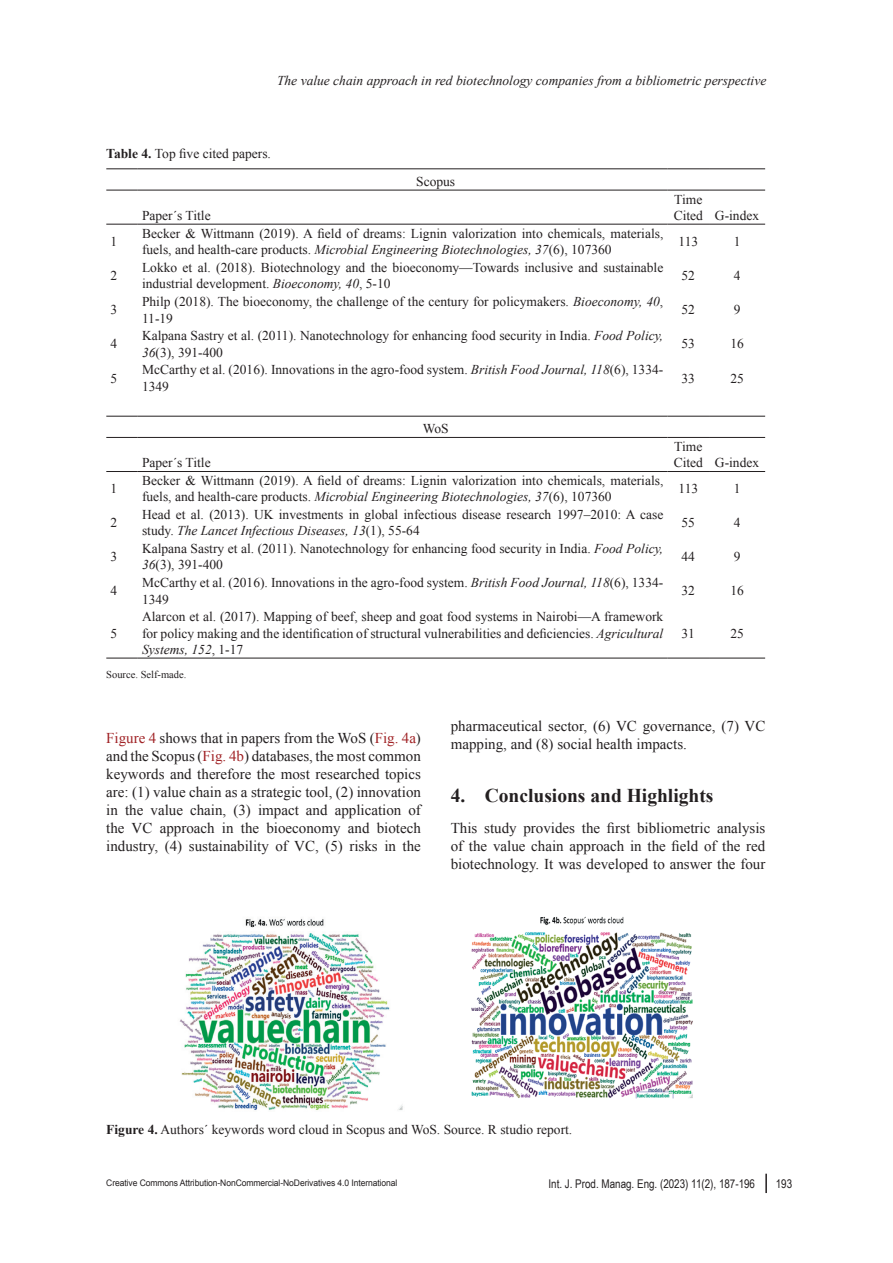
<style>
.page{position:relative;width:893px;height:1263px;background:#fff}
.page>*{position:absolute;margin:0;border:0;box-sizing:border-box;transform-origin:0 0}
.t1{font:700 19.5px "Times New Roman";color:#231f20}
.IJPME_TEXTO{font:15px/18px "Times New Roman";color:#231f20;text-align:justify}
.IJPME_TEXTO_TABLAS{font:13.5px/16.2px "Times New Roman";color:#231f20}
.t2{font:italic 13.5px "Times New Roman";color:#231f20}
.IJPME_TITULO_TABLA{font:13.5px "Times New Roman";color:#231f20}
.t3{font:12px "Arial Narrow";color:#231f20}
.IJPME_PIE_DE_TABLA{font:10.5px "Times New Roman";color:#231f20}
.t4{font:9px "Arial";letter-spacing:-.01em;color:#231f20;scale:.95 1}
.s1{font-weight:700}
.s2{font-style:italic}
.s3{color:#a02225}
</style>
<div class="page">
<hr style="left:106px;top:224px;width:32px;height:1px;background:#231f20">
<hr style="left:138px;top:224px;width:530px;height:1px;background:#231f20">
<hr style="left:668px;top:224px;width:41px;height:1px;background:#231f20">
<hr style="left:709px;top:224px;width:56px;height:1px;background:#231f20">
<hr style="left:106px;top:471px;width:32px;height:1px;background:#231f20">
<hr style="left:138px;top:471px;width:530px;height:1px;background:#231f20">
<hr style="left:668px;top:471px;width:41px;height:1px;background:#231f20">
<hr style="left:709px;top:471px;width:56px;height:1px;background:#231f20">
<hr style="left:106px;top:168px;width:32px;height:1px;background:#231f20">
<hr style="left:138px;top:168px;width:530px;height:1px;background:#231f20">
<hr style="left:668px;top:168px;width:41px;height:1px;background:#231f20">
<hr style="left:709px;top:168px;width:56px;height:1px;background:#231f20">
<hr style="left:106px;top:190px;width:32px;height:1px;background:#231f20">
<hr style="left:138px;top:190px;width:530px;height:1px;background:#231f20">
<hr style="left:668px;top:190px;width:41px;height:1px;background:#231f20">
<hr style="left:709px;top:190px;width:56px;height:1px;background:#231f20">
<hr style="left:106px;top:416px;width:32px;height:1px;background:#231f20">
<hr style="left:138px;top:416px;width:530px;height:1px;background:#231f20">
<hr style="left:668px;top:416px;width:41px;height:1px;background:#231f20">
<hr style="left:709px;top:416px;width:56px;height:1px;background:#231f20">
<hr style="left:106px;top:437px;width:32px;height:1px;background:#231f20">
<hr style="left:138px;top:437px;width:530px;height:1px;background:#231f20">
<hr style="left:668px;top:437px;width:41px;height:1px;background:#231f20">
<hr style="left:709px;top:437px;width:56px;height:1px;background:#231f20">
<hr style="left:106px;top:658px;width:32px;height:1px;background:#231f20">
<hr style="left:138px;top:658px;width:530px;height:1px;background:#231f20">
<hr style="left:668px;top:658px;width:41px;height:1px;background:#231f20">
<hr style="left:709px;top:658px;width:56px;height:1px;background:#231f20">
<img style="left:179px;top:919px;width:224px;height:191px">
<img style="left:471px;top:916px;width:222px;height:183px">
<svg style="left:765px;top:1174px;width:2px;height:19px"></svg>
<p class="t2" style="left:277px;top:71px;width:491px">The value chain approach in red biotechnology companies from a bibliometric perspective</p>
<p class="IJPME_TITULO_TABLA" style="left:106px;top:145px;width:166px"><span class="s1">Table 4.</span> Top five cited papers.</p>
<p class="IJPME_TEXTO_TABLAS" style="left:142px;top:207px;width:70px">Paper´s Title</p>
<p class="IJPME_TEXTO_TABLAS" style="left:416px;top:173px;width:41px">Scopus</p>
<p class="IJPME_TEXTO_TABLAS" style="left:674px;top:191px;width:31px">Time<br>Cited</p>
<p class="IJPME_TEXTO_TABLAS" style="left:715px;top:207px;width:46px">G-index</p>
<p class="IJPME_TEXTO_TABLAS" style="left:111px;top:233px;width:8px">1</p>
<p class="IJPME_TEXTO_TABLAS" style="left:142px;top:225px;width:523px">Becker &amp; Wittmann (2019). A field of dreams: Lignin valorization into chemicals, materials, fuels, and health-care products. <span class="s2">Microbial Engineering Biotechnologies, 37</span>(6), 107360</p>
<p class="IJPME_TEXTO_TABLAS" style="left:678px;top:233px;width:21px">113</p>
<p class="IJPME_TEXTO_TABLAS" style="left:734px;top:233px;width:8px">1</p>
<p class="IJPME_TEXTO_TABLAS" style="left:111px;top:267px;width:8px">2</p>
<p class="IJPME_TEXTO_TABLAS" style="left:142px;top:259px;width:523px">Lokko et al. (2018). Biotechnology and the bioeconomy—Towards inclusive and sustainable industrial development. <span class="s2">Bioeconomy, 40</span>, 5-10</p>
<p class="IJPME_TEXTO_TABLAS" style="left:682px;top:267px;width:15px">52</p>
<p class="IJPME_TEXTO_TABLAS" style="left:734px;top:267px;width:8px">4</p>
<p class="IJPME_TEXTO_TABLAS" style="left:111px;top:302px;width:8px">3</p>
<p class="IJPME_TEXTO_TABLAS" style="left:142px;top:293px;width:523px">Philp (2018). The bioeconomy, the challenge of the century for policymakers. <span class="s2">Bioeconomy, 40</span>,<br>11-19</p>
<p class="IJPME_TEXTO_TABLAS" style="left:682px;top:302px;width:15px">52</p>
<p class="IJPME_TEXTO_TABLAS" style="left:734px;top:302px;width:8px">9</p>
<p class="IJPME_TEXTO_TABLAS" style="left:111px;top:336px;width:8px">4</p>
<p class="IJPME_TEXTO_TABLAS" style="left:142px;top:328px;width:523px">Kalpana Sastry et al. (2011). Nanotechnology for enhancing food security in India. <span class="s2">Food Policy,<br>36</span>(3), 391-400</p>
<p class="IJPME_TEXTO_TABLAS" style="left:682px;top:336px;width:15px">53</p>
<p class="IJPME_TEXTO_TABLAS" style="left:730px;top:336px;width:15px">16</p>
<p class="IJPME_TEXTO_TABLAS" style="left:111px;top:370px;width:8px">5</p>
<p class="IJPME_TEXTO_TABLAS" style="left:142px;top:362px;width:523px">McCarthy et al. (2016). Innovations in the agro-food system. <span class="s2">British Food Journal, 118</span>(6), 1334-<br>1349</p>
<p class="IJPME_TEXTO_TABLAS" style="left:682px;top:370px;width:15px">33</p>
<p class="IJPME_TEXTO_TABLAS" style="left:730px;top:370px;width:15px">25</p>
<p class="IJPME_TEXTO_TABLAS" style="left:423px;top:420px;width:27px">WoS</p>
<p class="IJPME_TEXTO_TABLAS" style="left:142px;top:454px;width:70px">Paper´s Title</p>
<p class="IJPME_TEXTO_TABLAS" style="left:674px;top:438px;width:31px">Time<br>Cited</p>
<p class="IJPME_TEXTO_TABLAS" style="left:715px;top:454px;width:46px">G-index</p>
<p class="IJPME_TEXTO_TABLAS" style="left:111px;top:480px;width:8px">1</p>
<p class="IJPME_TEXTO_TABLAS" style="left:142px;top:472px;width:523px">Becker &amp; Wittmann (2019). A field of dreams: Lignin valorization into chemicals, materials, fuels, and health-care products. <span class="s2">Microbial Engineering Biotechnologies, 37</span>(6), 107360</p>
<p class="IJPME_TEXTO_TABLAS" style="left:678px;top:480px;width:21px">113</p>
<p class="IJPME_TEXTO_TABLAS" style="left:734px;top:480px;width:8px">1</p>
<p class="IJPME_TEXTO_TABLAS" style="left:111px;top:514px;width:8px">2</p>
<p class="IJPME_TEXTO_TABLAS" style="left:142px;top:506px;width:523px">Head et al. (2013). UK investments in global infectious disease research 1997–2010: A case study. <span class="s2">The Lancet Infectious Diseases, 13</span>(1), 55-64</p>
<p class="IJPME_TEXTO_TABLAS" style="left:682px;top:514px;width:15px">55</p>
<p class="IJPME_TEXTO_TABLAS" style="left:734px;top:514px;width:8px">4</p>
<p class="IJPME_TEXTO_TABLAS" style="left:111px;top:548px;width:8px">3</p>
<p class="IJPME_TEXTO_TABLAS" style="left:142px;top:540px;width:523px">Kalpana Sastry et al. (2011). Nanotechnology for enhancing food security in India. <span class="s2">Food Policy,<br>36</span>(3), 391-400</p>
<p class="IJPME_TEXTO_TABLAS" style="left:682px;top:548px;width:15px">44</p>
<p class="IJPME_TEXTO_TABLAS" style="left:734px;top:548px;width:8px">9</p>
<p class="IJPME_TEXTO_TABLAS" style="left:111px;top:583px;width:8px">4</p>
<p class="IJPME_TEXTO_TABLAS" style="left:142px;top:574px;width:523px">McCarthy et al. (2016). Innovations in the agro-food system. <span class="s2">British Food Journal, 118</span>(6), 1334-<br>1349</p>
<p class="IJPME_TEXTO_TABLAS" style="left:682px;top:583px;width:15px">32</p>
<p class="IJPME_TEXTO_TABLAS" style="left:730px;top:583px;width:15px">16</p>
<p class="IJPME_TEXTO_TABLAS" style="left:111px;top:625px;width:8px">5</p>
<p class="IJPME_TEXTO_TABLAS" style="left:142px;top:609px;width:523px;text-align:justify">Alarcon et al. (2017). Mapping of beef, sheep and goat food systems in Nairobi—A framework for policy making and the identification of structural vulnerabilities and deficiencies. <span class="s2">Agricultural Systems, 152</span>, 1-17</p>
<p class="IJPME_TEXTO_TABLAS" style="left:682px;top:625px;width:15px">31</p>
<p class="IJPME_TEXTO_TABLAS" style="left:730px;top:625px;width:15px">25</p>
<p class="IJPME_PIE_DE_TABLA" style="left:106px;top:667px;width:82px">Source. Self-made.</p>
<p class="IJPME_TEXTO" style="left:106px;top:729px;width:316px"><span class="s3">Figure 4</span> shows that in papers from the WoS (<span class="s3">Fig. 4a</span>) and the Scopus (<span class="s3">Fig. 4b</span>) databases, the most common keywords and therefore the most researched topics are: (1) value chain as a strategic tool, (2) innovation in the value chain, (3) impact and application of the VC approach in the bioeconomy and biotech industry, (4) sustainability of VC, (5) risks in the</p>
<p class="IJPME_TEXTO" style="left:451px;top:716px;width:316px">pharmaceutical sector, (6) VC governance, (7) VC mapping, and (8) social health impacts.</p>
<p class="t1" style="left:451px;top:782px;width:264px">4. Conclusions and Highlights</p>
<p class="IJPME_TEXTO" style="left:451px;top:819px;width:316px">This study provides the first bibliometric analysis of the value chain approach in the field of the red biotechnology. It was developed to answer the four</p>
<p class="IJPME_TEXTO_TABLAS" style="left:106px;top:1121px;width:468px"><span class="s1">Figure 4.</span> Authors´ keywords word cloud in Scopus and WoS. Source. R studio report.</p>
<p class="t4" style="left:106px;top:1177px;width:308px">Creative Commons Attribution-NonCommercial-NoDerivatives 4.0 International</p>
<p class="t3" style="left:548px;top:1175px;width:208px">Int. J. Prod. Manag. Eng. (2023) 11(2), 187-196</p>
<p class="t3" style="left:776px;top:1175px;width:18px">193</p>
</div>
